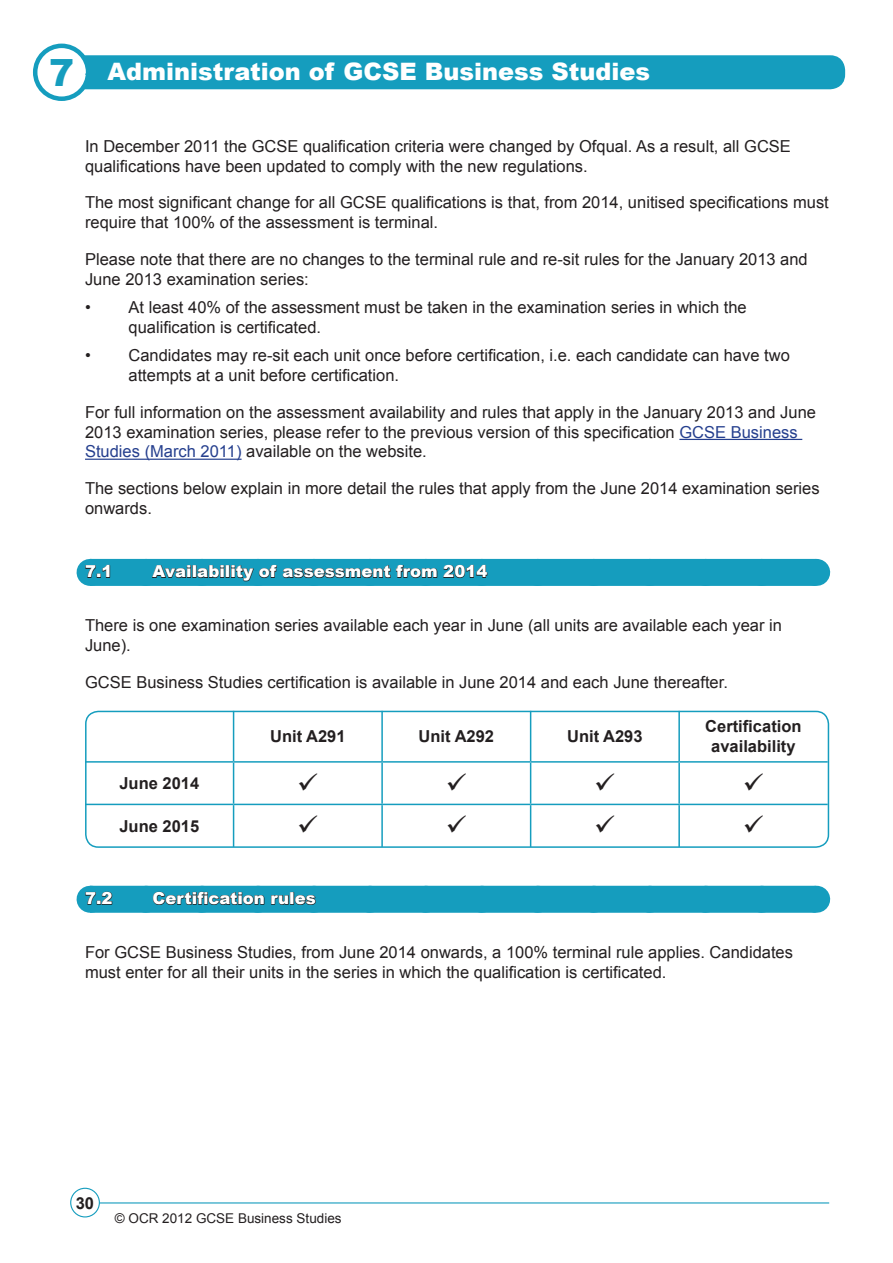
<style>
.page{position:relative;width:893px;height:1263px;background:#fff}
.page>*{position:absolute;margin:0;border:0;box-sizing:border-box;transform-origin:0 0}
.Body_Text{font:900 37.5px "Arial";color:#159dbe}
.Heading_1{font:900 24px "Arial";color:#fff}
.Body_Text-2{font:16.5px/19.8px "Arial";color:#231f20}
.Bullet_1{font:16.5px/19.8px "Arial";color:#231f20}
.Body_Text-3{font:700 16.5px/19.8px "Arial";color:#231f20;text-align:center}
.Heading_2{font:900 16.5px "Arial";color:#fff}
.t1{font:13.5px "Arial";color:#231f20}
.Heading_1-2{font:900 9px "Arial";color:#159dbe}
.s1{color:#253f8e}
</style>
<div class="page">
<div style="left:63px;top:55px;width:782px;height:34px;background:#159dbe;border-radius:15px"></div>
<div style="left:35px;top:46px;width:53px;height:53px;background:#fff;border-radius:50%"></div>
<div style="left:33px;top:44px;width:57px;height:57px;border:4px solid #159dbe;border-radius:50%"></div>
<hr style="left:99px;top:1202px;width:730px;height:1px;background:#159dbe">
<div style="left:70px;top:1188px;width:30px;height:29px;border:1px solid #159dbe;border-radius:50%"></div>
<div style="left:85px;top:711px;width:744px;height:137px;border:2px solid #159dbe;border-radius:13px"></div>
<hr style="left:679px;top:439px;width:123px;height:1px;background:#253f8e">
<hr style="left:85px;top:459px;width:157px;height:1px;background:#253f8e">
<div style="left:90px;top:559px;width:726px;height:27px;background:#159dbe"></div>
<svg style="left:816px;top:559px;width:1px;height:27px"></svg>
<div style="left:90px;top:886px;width:726px;height:27px;background:#159dbe"></div>
<svg style="left:816px;top:886px;width:1px;height:27px"></svg>
<svg style="left:85px;top:559px;width:25px;height:27px"></svg>
<svg style="left:149px;top:564px;width:639px;height:22px"></svg>
<hr style="left:233px;top:711px;width:1px;height:50px;background:#159dbe">
<hr style="left:381px;top:711px;width:2px;height:50px;background:#159dbe">
<hr style="left:530px;top:711px;width:1px;height:50px;background:#159dbe">
<hr style="left:678px;top:711px;width:2px;height:50px;background:#159dbe">
<hr style="left:85px;top:761px;width:149px;height:2px;background:#159dbe">
<hr style="left:233px;top:763px;width:1px;height:41px;background:#159dbe">
<hr style="left:234px;top:761px;width:148px;height:2px;background:#159dbe">
<hr style="left:382px;top:761px;width:149px;height:2px;background:#159dbe">
<hr style="left:531px;top:761px;width:148px;height:2px;background:#159dbe">
<hr style="left:381px;top:763px;width:2px;height:41px;background:#159dbe">
<hr style="left:530px;top:763px;width:1px;height:41px;background:#159dbe">
<hr style="left:678px;top:763px;width:2px;height:41px;background:#159dbe">
<hr style="left:679px;top:761px;width:149px;height:2px;background:#159dbe">
<hr style="left:85px;top:804px;width:149px;height:1px;background:#159dbe">
<hr style="left:233px;top:805px;width:1px;height:42px;background:#159dbe">
<hr style="left:234px;top:804px;width:148px;height:1px;background:#159dbe">
<hr style="left:382px;top:804px;width:149px;height:1px;background:#159dbe">
<hr style="left:531px;top:804px;width:148px;height:1px;background:#159dbe">
<hr style="left:381px;top:805px;width:2px;height:42px;background:#159dbe">
<hr style="left:530px;top:805px;width:1px;height:42px;background:#159dbe">
<hr style="left:678px;top:805px;width:2px;height:42px;background:#159dbe">
<hr style="left:679px;top:804px;width:149px;height:1px;background:#159dbe">
<svg style="left:85px;top:886px;width:28px;height:27px"></svg>
<svg style="left:146px;top:891px;width:642px;height:22px"></svg>
<p class="Body_Text" style="left:49px;top:45px;width:27px">7</p>
<p class="Heading_1-2" style="left:85px;top:70px;width:10px">7.</p>
<p class="Heading_1" style="left:108px;top:54px;width:544px">Administration of GCSE Business Studies</p>
<p class="Body_Text-2" style="left:85px;top:136px;width:707px">In December 2011 the GCSE qualification criteria were changed by Ofqual. As a result, all GCSE qualifications have been updated to comply with the new regulations.</p>
<p class="Body_Text-2" style="left:85px;top:193px;width:745px">The most significant change for all GCSE qualifications is that, from 2014, unitised specifications must require that 100% of the assessment is terminal.</p>
<p class="Body_Text-2" style="left:85px;top:249px;width:724px">Please note that there are no changes to the terminal rule and re-sit rules for the January 2013 and<br>June 2013 examination series:</p>
<p class="Bullet_1" style="left:129px;top:298px;width:620px;text-indent:-44px">• At least 40% of the assessment must be taken in the examination series in which the qualification is certificated.</p>
<p class="Bullet_1" style="left:129px;top:346px;width:663px;text-indent:-44px">• Candidates may re-sit each unit once before certification, i.e. each candidate can have two attempts at a unit before certification.</p>
<p class="Body_Text-2" style="left:85px;top:402px;width:732px">For full information on the assessment availability and rules that apply in the January 2013 and June<br>2013 examination series, please refer to the previous version of this specification <span class="s1">GCSE Business<br>Studies (March 2011)</span> available on the website.</p>
<p class="Body_Text-2" style="left:85px;top:479px;width:736px">The sections below explain in more detail the rules that apply from the June 2014 examination series onwards.</p>
<p class="Heading_2" style="left:85px;top:559px;width:29px">7.1</p>
<p class="Heading_2" style="left:153px;top:559px;width:336px">Availability of assessment from 2014</p>
<p class="Body_Text-2" style="left:85px;top:616px;width:698px">There is one examination series available each year in June (all units are available each year in<br>June).</p>
<p class="Body_Text-2" style="left:85px;top:672px;width:644px">GCSE Business Studies certification is available in June 2014 and each June thereafter.</p>
<p class="Body_Text-3" style="left:119px;top:774px;width:81px">June 2014</p>
<p class="Body_Text-3" style="left:119px;top:816px;width:81px">June 2015</p>
<p class="Body_Text-3" style="left:270px;top:727px;width:77px">Unit A291</p>
<p class="Body_Text-3" style="left:419px;top:727px;width:77px">Unit A292</p>
<p class="Body_Text-3" style="left:567px;top:727px;width:77px">Unit A293</p>
<p class="Body_Text-3" style="left:705px;top:717px;width:98px">Certification availability</p>
<p class="Heading_2" style="left:85px;top:886px;width:29px">7.2</p>
<p class="Heading_2" style="left:153px;top:886px;width:165px">Certification rules</p>
<p class="Body_Text-2" style="left:85px;top:942px;width:709px">For GCSE Business Studies, from June 2014 onwards, a 100% terminal rule applies. Candidates must enter for all their units in the series in which the qualification is certificated.</p>
<p class="Body_Text-3" style="left:76px;top:1193px;width:20px">30</p>
<p class="t1" style="left:115px;top:1209px;width:228px">© OCR 2012 GCSE Business Studies</p>
</div>
